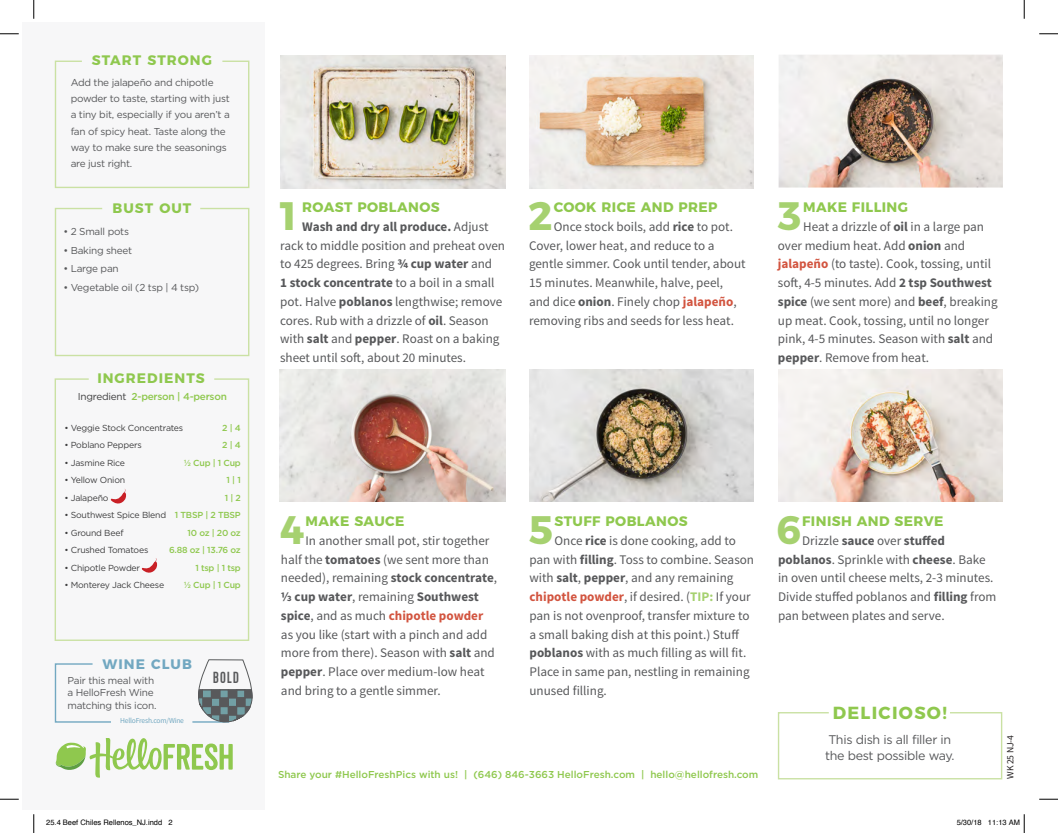
<style>
.page{position:relative;width:1058px;height:833px;background:#fff}
.page>*{position:absolute;margin:0;border:0;box-sizing:border-box;transform-origin:0 0}
.t1{font:700 39.62px "Montserrat";color:#a6d170}
.t2{font:700 17.5px "Montserrat";letter-spacing:.075em;color:#8fc84e}
.t3{font:16.12px "Kapra";color:#58595b}
.t4{font:700 13.75px "Montserrat";letter-spacing:.03em;color:#8fc84e}
.t5{font:700 13.75px "Montserrat";letter-spacing:.075em;color:#8fc84e}
.t6{font:700 13.75px "Montserrat";letter-spacing:.075em;color:#72a8c1}
.t7{font:13.12px/18.8px "Source Sans Pro";color:#57585a}
.t8{font:12.5px/16.8px "Gotham";letter-spacing:-.025em;color:#57585a}
.t9{font:10px/16.2px "Gotham";letter-spacing:-.025em;color:#57585a}
.t10{font:500 10px "Gotham";color:#8fc84e}
.t11{font:500 10px "Gotham";letter-spacing:-.025em;color:#8fc84e}
.t12{font:9.62px "Source Sans Pro";color:#231f20}
.t13{font:8.75px "Gotham";letter-spacing:-.025em;color:#3e3e3f}
.t14{font:500 8.75px/17.5px "Gotham";letter-spacing:-.025em;color:#8fc84e;text-align:right}
.t15{font:7.5px "Helvetica";color:#000}
.t16{font:7.5px "Source Sans Pro";letter-spacing:-.025em;color:#72a8c1}
.s1{font-weight:400;color:#3e3e3f}
.s2{font-weight:700}
.s3{font-weight:700;color:#d2543f}
.s4{font-weight:700;color:#a6d170}
</style>
<div class="page">
<div style="left:23px;top:23px;width:242px;height:787px;background:#f7f7f8"></div>
<img style="left:281px;top:55px;width:224px;height:133px">
<img style="left:529px;top:55px;width:225px;height:133px">
<img style="left:529px;top:369px;width:224px;height:133px">
<img style="left:280px;top:369px;width:225px;height:133px">
<img style="left:778px;top:55px;width:224px;height:132px">
<img style="left:778px;top:369px;width:224px;height:133px">
<svg style="left:54px;top:207px;width:196px;height:150px"></svg>
<svg style="left:54px;top:378px;width:196px;height:263px"></svg>
<svg style="left:54px;top:60px;width:196px;height:128px"></svg>
<svg style="left:54px;top:663px;width:57px;height:60px"></svg>
<hr style="left:193px;top:721px;width:35px;height:1px;background:#72a8c1">
<svg style="left:198px;top:659px;width:54px;height:64px"></svg>
<svg style="left:110px;top:489px;width:16px;height:18px"></svg>
<svg style="left:56px;top:738px;width:177px;height:39px"></svg>
<svg style="left:777px;top:712px;width:226px;height:68px"></svg>
<svg style="left:0;top:33px;width:19px;height:2px"></svg>
<svg style="left:1039px;top:33px;width:19px;height:2px"></svg>
<svg style="left:0;top:798px;width:19px;height:2px"></svg>
<svg style="left:1039px;top:798px;width:19px;height:2px"></svg>
<svg style="left:33px;top:0;width:2px;height:19px"></svg>
<svg style="left:33px;top:814px;width:2px;height:19px"></svg>
<svg style="left:1023px;top:0;width:2px;height:19px"></svg>
<svg style="left:1023px;top:814px;width:2px;height:19px"></svg>
<p class="t5" style="left:92px;top:49px;width:122px">START STRONG</p>
<p class="t9" style="left:71px;top:74px;width:161px">Add the jalapeño and chipotle powder to taste, starting with just a tiny bit, especially if you aren’t a fan of spicy heat. Taste along the way to make sure the seasonings are just right.</p>
<p class="t4" style="left:112px;top:196px;width:80px">BUST OUT</p>
<p class="t9" style="left:63px;top:223px;width:67px">• 2 Small pots</p>
<p class="t9" style="left:63px;top:242px;width:70px">• Baking sheet</p>
<p class="t9" style="left:63px;top:260px;width:57px">• Large pan</p>
<p class="t9" style="left:63px;top:279px;width:137px">• Vegetable oil (2 tsp | 4 tsp)</p>
<p class="t5" style="left:97px;top:366px;width:109px">INGREDIENTS</p>
<p class="t11" style="left:78px;top:390px;width:151px"><span class="s1">Ingredient</span> 2-person | 4-person</p>
<p class="t14" style="left:169px;top:419px;width:73px">2 | 4<br>2 | 4<br>½ Cup | 1 Cup<br>1 | 1<br>1 | 2<br>1 TBSP | 2 TBSP<br>10 oz | 20 oz<br>6.88 oz | 13.76 oz<br>1 tsp | 1 tsp<br>½ Cup | 1 Cup</p>
<p class="t13" style="left:64px;top:422px;width:120px">• Veggie Stock Concentrates</p>
<p class="t13" style="left:64px;top:439px;width:79px">• Poblano Peppers</p>
<p class="t13" style="left:64px;top:457px;width:62px">• Jasmine Rice</p>
<p class="t13" style="left:64px;top:474px;width:62px">• Yellow Onion</p>
<p class="t13" style="left:64px;top:492px;width:46px">• Jalapeño</p>
<p class="t13" style="left:64px;top:509px;width:103px">• Southwest Spice Blend</p>
<p class="t13" style="left:64px;top:527px;width:61px">• Ground Beef</p>
<p class="t13" style="left:64px;top:544px;width:85px">• Crushed Tomatoes</p>
<p class="t13" style="left:64px;top:562px;width:77px">• Chipotle Powder</p>
<p class="t13" style="left:64px;top:579px;width:101px">• Monterey Jack Cheese</p>
<p class="t6" style="left:103px;top:653px;width:91px">WINE CLUB</p>
<p class="t9" style="left:68px;top:673px;width:90px;line-height:12.5px">Pair this meal with a HelloFresh Wine matching this icon.</p>
<p class="t16" style="left:120px;top:716px;width:65px">HelloFresh.com/Wine</p>
<p class="t3" style="left:213px;top:668px;width:27px">BOLD</p>
<h1 class="t1" style="left:276px;top:183px;width:26px">1</h1>
<p class="t4" style="left:302px;top:196px;width:139px">ROAST POBLANOS</p>
<p class="t7" style="left:280px;top:217px;width:226px;text-indent:22px"><span class="s2">Wash and dry all produce.</span> Adjust rack to middle position and preheat oven to 425 degrees. Bring <span class="s2">¾ cup water</span> and<br><span class="s2">1 stock concentrate</span> to a boil in a small pot. Halve <span class="s2">poblanos</span> lengthwise; remove cores. Rub with a drizzle of <span class="s2">oil</span>. Season with <span class="s2">salt</span> and <span class="s2">pepper</span>. Roast on a baking sheet until soft, about 20 minutes.</p>
<h1 class="t1" style="left:528px;top:183px;width:26px">2</h1>
<p class="t4" style="left:554px;top:196px;width:165px">COOK RICE AND PREP</p>
<p class="t7" style="left:529px;top:217px;width:218px;text-indent:25px">Once stock boils, add <span class="s2">rice</span> to pot.<br>Cover, lower heat, and reduce to a gentle simmer. Cook until tender, about 15 minutes. Meanwhile, halve, peel, and dice <span class="s2">onion</span>. Finely chop <span class="s3">jalapeño</span>, removing ribs and seeds for less heat.</p>
<h1 class="t1" style="left:777px;top:183px;width:24px">3</h1>
<p class="t4" style="left:803px;top:196px;width:106px">MAKE FILLING</p>
<p class="t7" style="left:778px;top:217px;width:221px;text-indent:25px">Heat a drizzle of <span class="s2">oil</span> in a large pan over medium heat. Add <span class="s2">onion</span> and <span class="s3">jalapeño</span> (to taste). Cook, tossing, until soft, 4-5 minutes. Add <span class="s2">2 tsp Southwest spice</span> (we sent more) and <span class="s2">beef</span>, breaking up meat. Cook, tossing, until no longer pink, 4-5 minutes. Season with <span class="s2">salt</span> and <span class="s2">pepper</span>. Remove from heat.</p>
<h1 class="t1" style="left:280px;top:497px;width:26px">4</h1>
<p class="t4" style="left:305px;top:509px;width:100px">MAKE SAUCE</p>
<p class="t7" style="left:281px;top:531px;width:218px;text-indent:25px">In another small pot, stir together half the <span class="s2">tomatoes</span> (we sent more than needed), remaining <span class="s2">stock concentrate</span>, <span class="s2">⅓ cup water</span>, remaining <span class="s2">Southwest spice</span>, and as much <span class="s3">chipotle powder </span>as you like (start with a pinch and add more from there). Season with <span class="s2">salt</span> and <span class="s2">pepper</span>. Place over medium-low heat and bring to a gentle simmer.</p>
<h1 class="t1" style="left:529px;top:497px;width:26px">5</h1>
<p class="t4" style="left:554px;top:509px;width:135px">STUFF POBLANOS</p>
<p class="t7" style="left:529px;top:531px;width:226px;text-indent:25px">Once <span class="s2">rice</span> is done cooking, add to pan with <span class="s2">filling</span>. Toss to combine. Season with <span class="s2">salt</span>, <span class="s2">pepper</span>, and any remaining <span class="s3">chipotle powder</span>, if desired. (<span class="s4">TIP:</span> If your pan is not ovenproof, transfer mixture to a small baking dish at this point.) Stuff <span class="s2">poblanos</span> with as much filling as will fit.<br>Place in same pan, nestling in remaining unused filling.</p>
<h1 class="t1" style="left:776px;top:497px;width:26px">6</h1>
<p class="t4" style="left:802px;top:509px;width:143px">FINISH AND SERVE</p>
<p class="t7" style="left:778px;top:531px;width:220px;text-indent:24px">Drizzle <span class="s2">sauce</span> over <span class="s2">stuffed poblanos</span>. Sprinkle with <span class="s2">cheese</span>. Bake in oven until cheese melts, 2-3 minutes.<br>Divide stuffed poblanos and <span class="s2">filling</span> from pan between plates and serve.</p>
<h2 class="t2" style="left:832px;top:698px;width:116px">DELICIOSO!</h2>
<p class="t10" style="left:278px;top:767px;width:482px">Share your #HelloFreshPics with us! | (646) 846-3663 HelloFresh.com | hello@hellofresh.com</p>
<p class="t8" style="left:825px;top:730px;width:131px">This dish is all filler in the best possible way.</p>
<p class="t12" style="left:1004px;top:778px;width:44px;rotate:-90deg">WK 25 NJ-4</p>
<p class="t15" style="left:46px;top:817px;width:128px">25.4 Beef Chiles Rellenos_NJ.indd 2</p>
<p class="t15" style="left:956px;top:817px;width:65px">5/30/18 11:13 AM</p>
</div>
